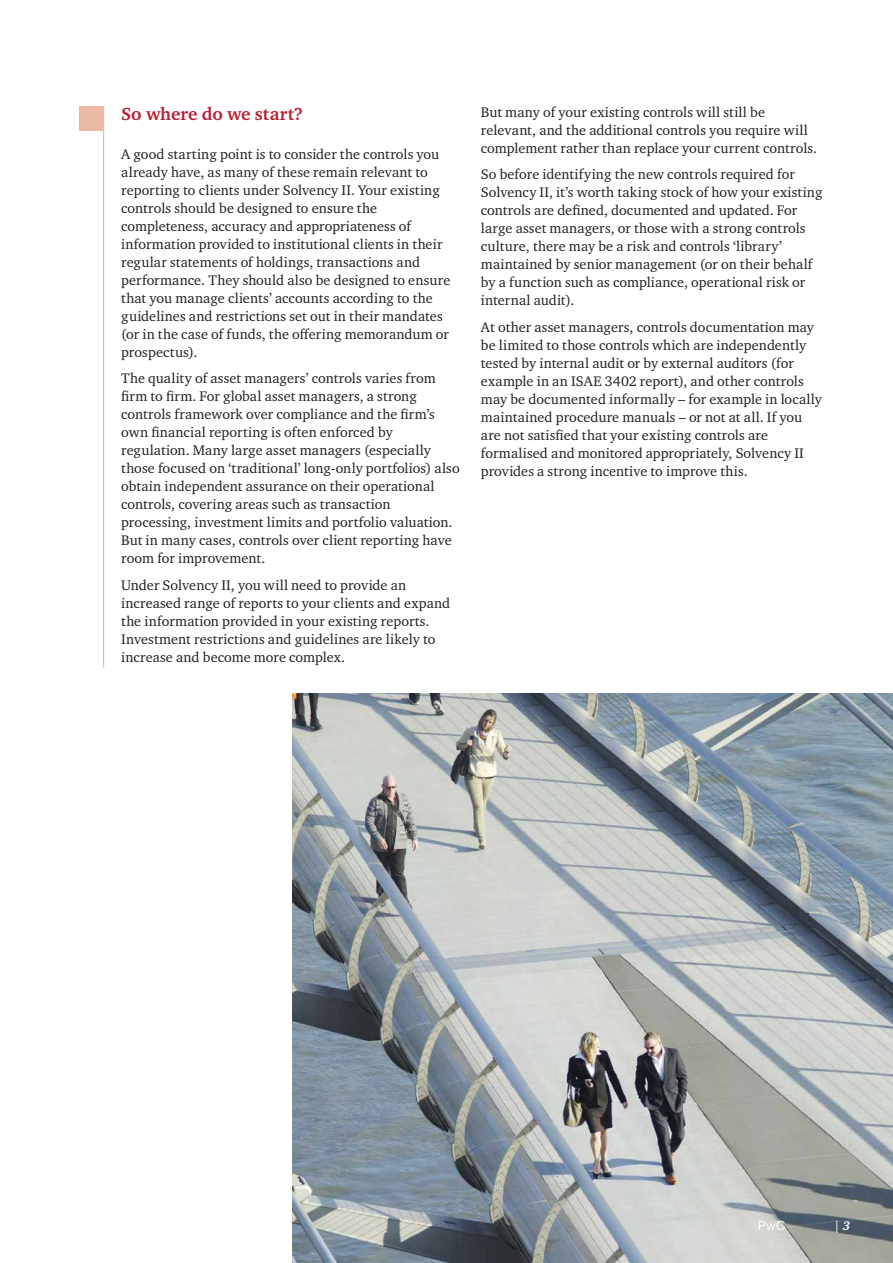
<style>
.page{position:relative;width:893px;height:1263px;background:#fff}
.page>*{position:absolute;margin:0;border:0;box-sizing:border-box;transform-origin:0 0}
.Heading_special{font:700 18px "Charter ITC Std";color:#b91f33}
.Body_text{font:14.25px/18px "Charter ITC Std";letter-spacing:.005em;color:#231f20}
.Body_text-2{font:12.75px "Helvetica Neue LTW1 G";color:#fff}
.Body_text-3{font:12.75px "Charter ITC Std";color:#fff}
.s1{font-weight:700;font-style:italic}
</style>
<div class="page">
<img style="left:292px;top:693px;width:601px;height:570px">
<hr style="left:103px;top:106px;width:1px;height:562px;background:#e8b5a9">
<div style="left:79px;top:106px;width:25px;height:25px;background:#ebb9a4"></div>
<p class="Heading_special" style="left:121px;top:102px;width:183px">So where do we start?</p>
<p class="Body_text" style="left:121px;top:145px;width:331px">A good starting point is to consider the controls you already have, as many of these remain relevant to reporting to clients under Solvency II. Your existing controls should be designed to ensure the completeness, accuracy and appropriateness of information provided to institutional clients in their regular statements of holdings, transactions and performance. They should also be designed to ensure that you manage clients’ accounts according to the guidelines and restrictions set out in their mandates (or in the case of funds, the offering memorandum or prospectus).</p>
<p class="Body_text" style="left:121px;top:369px;width:340px">The quality of asset managers’ controls varies from firm to firm. For global asset managers, a strong controls framework over compliance and the firm’s own financial reporting is often enforced by regulation. Many large asset managers (especially those focused on ‘traditional’ long-only portfolios) also obtain independent assurance on their operational controls, covering areas such as transaction processing, investment limits and portfolio valuation.<br>But in many cases, controls over client reporting have room for improvement.</p>
<p class="Body_text" style="left:121px;top:576px;width:331px">Under Solvency II, you will need to provide an increased range of reports to your clients and expand the information provided in your existing reports.<br>Investment restrictions and guidelines are likely to increase and become more complex.</p>
<p class="Body_text" style="left:481px;top:103px;width:338px">But many of your existing controls will still be relevant, and the additional controls you require will complement rather than replace your current controls.</p>
<p class="Body_text" style="left:481px;top:165px;width:343px">So before identifying the new controls required for Solvency II, it’s worth taking stock of how your existing controls are defined, documented and updated. For large asset managers, or those with a strong controls culture, there may be a risk and controls ‘library’ maintained by senior management (or on their behalf by a function such as compliance, operational risk or internal audit).</p>
<p class="Body_text" style="left:481px;top:318px;width:343px">At other asset managers, controls documentation may be limited to those controls which are independently tested by internal audit or by external auditors (for example in an ISAE 3402 report), and other controls may be documented informally – for example in locally maintained procedure manuals – or not at all. If you are not satisfied that your existing controls are formalised and monitored appropriately, Solvency II provides a strong incentive to improve this.</p>
<p class="Body_text-2" style="left:758px;top:1217px;width:29px">PwC</p>
<p class="Body_text-3" style="left:834px;top:1217px;width:18px">| <span class="s1">3</span></p>
</div>
